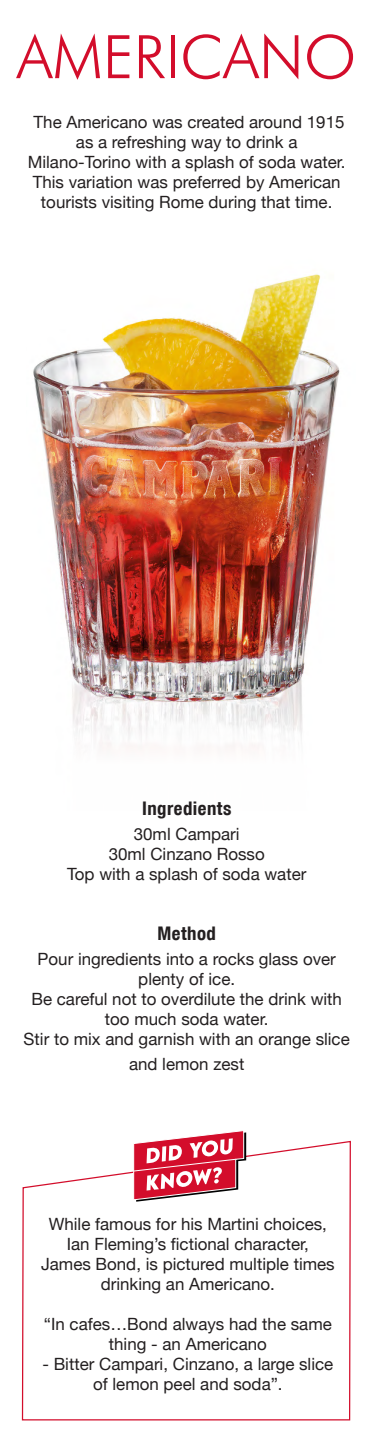
<style>
.page{position:relative;width:373px;height:1443px;background:#fff}
.page>*{position:absolute;margin:0;border:0;box-sizing:border-box;transform-origin:0 0}
.t1{font:300 60px "Futura BT";color:#d30d2b}
.t2{font:700 condensed 18.75px "Helvetica Neue Condensed";letter-spacing:.025em;color:#231f20}
.t3{font:16.88px/20px "Helvetica Neue";color:#231f20;text-align:center}
</style>
<div class="page">
<img style="left:33px;top:274px;width:307px;height:474px">
<svg style="left:21px;top:1139px;width:330px;height:281px"></svg>
<svg style="left:132px;top:1130px;width:114px;height:71px"></svg>
<h1 class="t1" style="left:17px;top:20px;width:340px">AMERICANO</h1>
<p class="t3" style="left:28px;top:113px;width:319px">The Americano was created around 1915 as a refreshing way to drink a Milano-Torino with a splash of soda water.<br>This variation was preferred by American tourists visiting Rome during that time.</p>
<p class="t2" style="left:142px;top:796px;width:91px">Ingredients</p>
<p class="t3" style="left:67px;top:824px;width:240px">30ml Campari<br>30ml Cinzano Rosso<br>Top with a splash of soda water</p>
<p class="t2" style="left:157px;top:921px;width:60px">Method</p>
<p class="t3" style="left:24px;top:949px;width:327px">Pour ingredients into a rocks glass over plenty of ice.<br>Be careful not to overdilute the drink with too much soda water.<br>Stir to mix and garnish with an orange slice</p>
<p class="t3" style="left:129px;top:1054px;width:117px">and lemon zest</p>
<p class="t3" style="left:41px;top:1214px;width:294px">While famous for his Martini choices, Ian Fleming’s fictional character, James Bond, is pictured multiple times drinking an Americano.</p>
<p class="t3" style="left:44px;top:1314px;width:289px">“In cafes…Bond always had the same thing - an Americano</p>
<p class="t3" style="left:42px;top:1354px;width:292px">- Bitter Campari, Cinzano, a large slice of lemon peel and soda”.</p>
</div>
